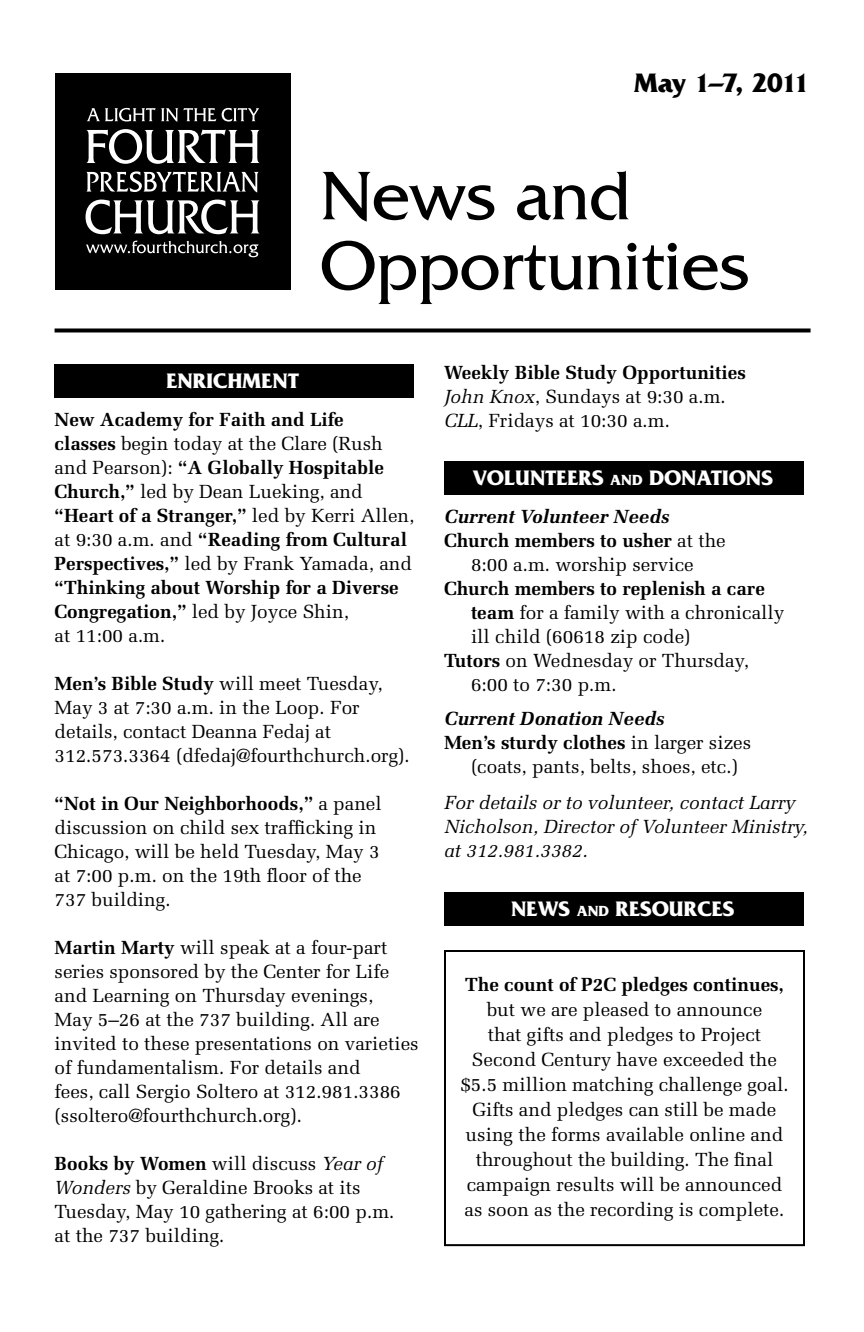
<style>
.page{position:relative;width:864px;height:1332px;background:#fff}
.page>*{position:absolute;margin:0;border:0;box-sizing:border-box;transform-origin:0 0}
.t1{font:72px/70px "Friz Quadrata Std";color:#000}
.t2{font:700 28px "Friz Quadrata Std";letter-spacing:-.015em;color:#000}
.t3{font:700 22px "Friz Quadrata Std";color:#fff}
.t4{font:19px/24px "Melior LT Std";color:#000}
.t5{font:700 19px/24px "Melior LT Std";color:#000}
.t6{font:italic 19px/24px "Melior LT Std";color:#000}
.t7{font:italic 700 19px "Melior LT Std";color:#000}
.s1{font-weight:400}
.s2{font-weight:700}
.s3{font-style:italic}
.s4{font-size:15.4px}
</style>
<div class="page">
<div style="left:56px;top:73px;width:235px;height:216px;background:#000"></div>
<svg style="left:86px;top:129px;width:173px;height:35px"></svg>
<svg style="left:86px;top:171px;width:173px;height:22px"></svg>
<svg style="left:86px;top:200px;width:173px;height:34px"></svg>
<svg style="left:87px;top:108px;width:129px;height:14px;background:#474747"></svg>
<svg style="left:222px;top:108px;width:37px;height:14px"></svg>
<svg style="left:86px;top:241px;width:173px;height:16px;background:#363636"></svg>
<svg style="left:55px;top:328px;width:756px;height:4px;background:#1e1e1e"></svg>
<div style="left:54px;top:364px;width:360px;height:34px;background:#000"></div>
<div style="left:444px;top:892px;width:360px;height:34px;background:#000"></div>
<div style="left:445px;top:461px;width:359px;height:34px;background:#000"></div>
<div style="left:444px;top:950px;width:361px;height:296px;border:2px solid #000"></div>
<h2 class="t2" style="left:634px;top:68px;width:177px">MAY 1–7, 2011</h2>
<h1 class="t1" style="left:320px;top:161px;width:431px">News and<br>Opportunities</h1>
<p class="t3" style="left:167px;top:369px;width:134px">ENRICHMENT</p>
<p class="t5" style="left:55px;top:407px;width:361px">New Academy for Faith and Life<br>classes <span class="s1">begin today at the Clare (Rush and Pearson):</span> “A Globally Hospitable Church,” <span class="s1">led by Dean Lueking, and </span>“Heart of a Stranger,” <span class="s1">led by Kerri Allen, at 9:30 a.m. and</span> “Reading from Cultural Perspectives,” <span class="s1">led by Frank Yamada, and </span>“Thinking about Worship for a Diverse Congregation,” <span class="s1">led by Joyce Shin,<br>at 11:00 a.m.</span></p>
<p class="t4" style="left:55px;top:672px;width:357px"><span class="s2">Men’s Bible Study</span> will meet Tuesday, May 3 at 7:30 a.m. in the Loop. For details, contact Deanna Fedaj at 312.573.3364 (dfedaj@fourthchurch.org).</p>
<p class="t4" style="left:55px;top:792px;width:329px"><span class="s2">“Not in Our Neighborhoods,”</span> a panel discussion on child sex trafficking in<br>Chicago, will be held Tuesday, May 3 at 7:00 p.m. on the 19th floor of the<br>737 building.</p>
<p class="t4" style="left:55px;top:936px;width:366px"><span class="s2">Martin Marty</span> will speak at a four-part series sponsored by the Center for Life and Learning on Thursday evenings,<br>May 5–26 at the 737 building. All are invited to these presentations on varieties of fundamentalism. For details and<br>fees, call Sergio Soltero at 312.981.3386 (ssoltero@fourthchurch.org).</p>
<p class="t4" style="left:55px;top:1152px;width:341px"><span class="s2">Books by Women</span> will discuss <span class="s3">Year of<br>Wonders</span> by Geraldine Brooks at its<br>Tuesday, May 10 gathering at 6:00 p.m. at the 737 building.</p>
<p class="t4" style="left:444px;top:360px;width:303px"><span class="s2">Weekly Bible Study Opportunities<br></span><span class="s3">John Knox</span>, Sundays at 9:30 a.m.<br><span class="s3">CLL</span>, Fridays at 10:30 a.m.</p>
<p class="t3" style="left:473px;top:466px;width:301px">VOLUNTEERS <span class="s4">AND</span> DONATIONS</p>
<p class="t7" style="left:444px;top:505px;width:227px">Current Volunteer Needs</p>
<p class="t5" style="left:444px;top:528px;width:283px">Church members to usher <span class="s1">at the</span></p>
<p class="t4" style="left:471px;top:552px;width:224px">8:00 a.m. worship service</p>
<p class="t5" style="left:444px;top:576px;width:322px">Church members to replenish a care</p>
<p class="t4" style="left:471px;top:600px;width:315px"><span class="s2">team</span> for a family with a chronically</p>
<p class="t4" style="left:471px;top:624px;width:221px">ill child (60618 zip code)</p>
<p class="t4" style="left:444px;top:648px;width:307px"><span class="s2">Tutors</span> on Wednesday or Thursday,</p>
<p class="t4" style="left:471px;top:672px;width:147px">6:00 to 7:30 p.m.</p>
<p class="t7" style="left:444px;top:707px;width:222px">Current Donation Needs</p>
<p class="t5" style="left:444px;top:730px;width:309px">Men’s sturdy clothes <span class="s1">in larger sizes</span></p>
<p class="t4" style="left:471px;top:754px;width:269px">(coats, pants, belts, shoes, etc.)</p>
<p class="t6" style="left:444px;top:790px;width:365px">For details or to volunteer, contact Larry<br>Nicholson, Director of Volunteer Ministry, at 312.981.3382.</p>
<p class="t3" style="left:511px;top:896px;width:225px">NEWS <span class="s4">AND</span> RESOURCES</p>
<p class="t5" style="left:465px;top:973px;width:320px">The count of P2C pledges continues,</p>
<p class="t4" style="left:460px;top:997px;width:330px;line-height:25px;text-align:center">but we are pleased to announce<br>that gifts and pledges to Project Second Century have exceeded the $5.5 million matching challenge goal.<br>Gifts and pledges can still be made using the forms available online and throughout the building. The final campaign results will be announced as soon as the recording is complete.</p>
</div>
